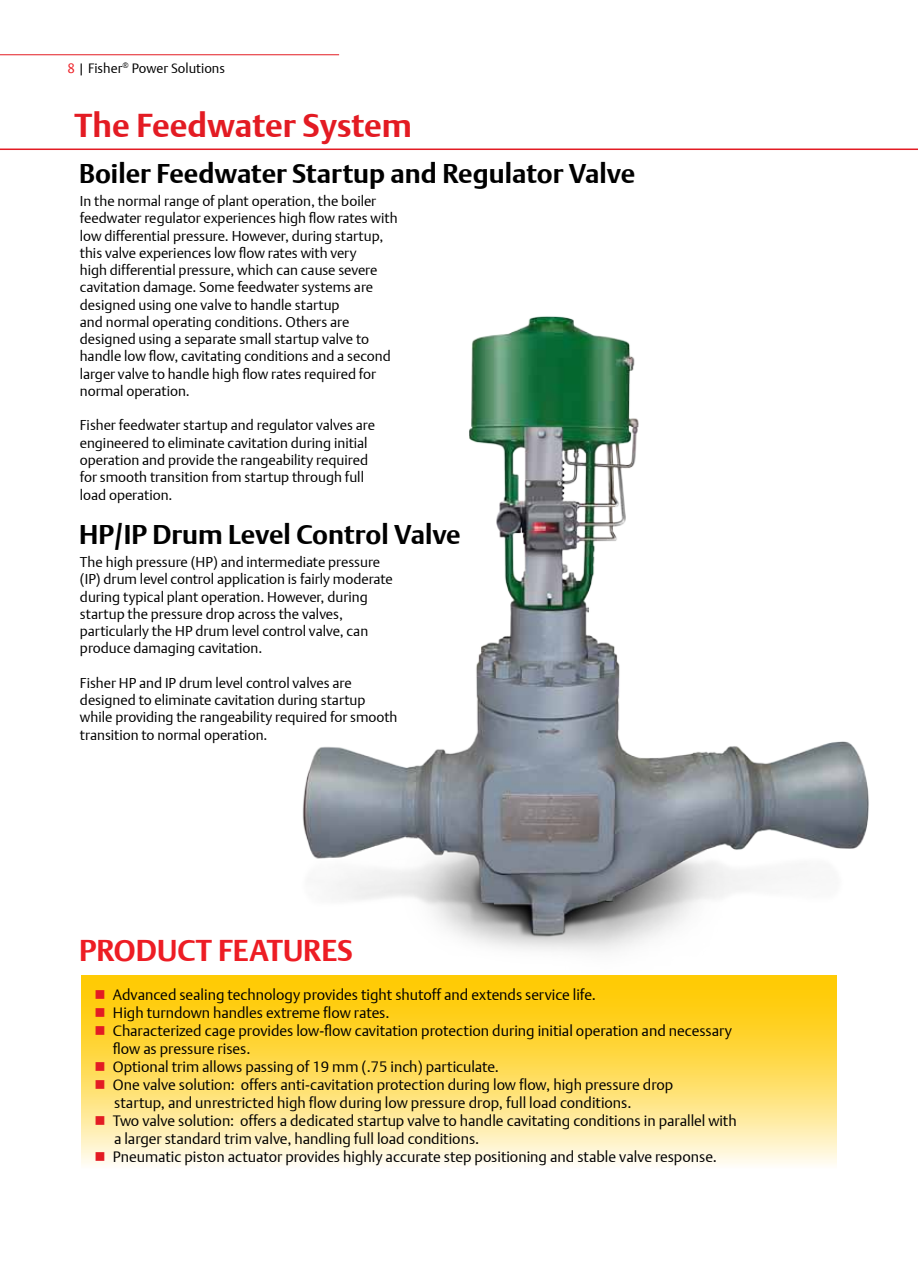
<style>
.page{position:relative;width:918px;height:1263px;background:#fff}
.page>*{position:absolute;margin:0;border:0;box-sizing:border-box;transform-origin:0 0}
.t1{font:700 33px "DTL Argo T";color:#e31b23}
.t2{font:700 30px "DTL Argo T";color:#ed1d24}
.t3{font:700 27px "DTL Argo T";color:#000}
.t4{font:15px/18px "DTL Argo T Light";color:#000}
.t5{font:14.25px/17.2px "DTL Argo T Light";color:#000}
.t6{font:13.5px "DTL Argo T Light";color:#000}
.s1{color:#ed1d24}
.s2{color:#e31b23}
</style>
<div class="page">
<hr style="left:0;top:149px;width:918px;height:1px;background:#e31b23">
<hr style="left:0;top:55px;width:339px;height:1px;background:#e31b23">
<img style="left:302px;top:316px;width:567px;height:636px">
<svg style="left:81px;top:975px;width:756px;height:190px;background:#ffdd61"></svg>
<p class="t6" style="left:68px;top:60px;width:159px"><span class="s1">8</span> | Fisher<sup>®</sup> Power Solutions</p>
<h1 class="t1" style="left:75px;top:106px;width:339px">The Feedwater System</h1>
<h3 class="t3" style="left:79px;top:157px;width:558px">Boiler Feedwater Startup and Regulator Valve</h3>
<p class="t5" style="left:80px;top:192px;width:319px">In the normal range of plant operation, the boiler feedwater regulator experiences high flow rates with low differential pressure. However, during startup, this valve experiences low flow rates with very<br>high differential pressure, which can cause severe cavitation damage. Some feedwater systems are designed using one valve to handle startup<br>and normal operating conditions. Others are designed using a separate small startup valve to handle low flow, cavitating conditions and a second larger valve to handle high flow rates required for normal operation.</p>
<p class="t5" style="left:80px;top:417px;width:297px">Fisher feedwater startup and regulator valves are engineered to eliminate cavitation during initial operation and provide the rangeability required for smooth transition from startup through full load operation.</p>
<h3 class="t3" style="left:79px;top:518px;width:383px">HP/IP Drum Level Control Valve</h3>
<p class="t5" style="left:80px;top:553px;width:315px">The high pressure (HP) and intermediate pressure (IP) drum level control application is fairly moderate during typical plant operation. However, during startup the pressure drop across the valves, particularly the HP drum level control valve, can produce damaging cavitation.</p>
<p class="t5" style="left:80px;top:674px;width:319px">Fisher HP and IP drum level control valves are designed to eliminate cavitation during startup while providing the rangeability required for smooth transition to normal operation.</p>
<h2 class="t2" style="left:79px;top:932px;width:275px">PRODUCT FEATURES</h2>
<p class="t4" style="left:95px;top:986px;width:503px"><span class="s2">■</span> Advanced sealing technology provides tight shutoff and extends service life.</p>
<p class="t4" style="left:95px;top:1004px;width:297px"><span class="s2">■</span> High turndown handles extreme flow rates.</p>
<p class="t4" style="left:113px;top:1022px;width:621px;text-indent:-18px"><span class="s2">■</span> Characterized cage provides low-flow cavitation protection during initial operation and necessary flow as pressure rises.</p>
<p class="t4" style="left:95px;top:1058px;width:406px"><span class="s2">■</span> Optional trim allows passing of 19 mm (.75 inch) particulate.</p>
<p class="t4" style="left:114px;top:1076px;width:561px;text-indent:-20px"><span class="s2">■</span> One valve solution: offers anti-cavitation protection during low flow, high pressure drop startup, and unrestricted high flow during low pressure drop, full load conditions.</p>
<p class="t4" style="left:114px;top:1112px;width:624px;text-indent:-20px"><span class="s2">■</span> Two valve solution: offers a dedicated startup valve to handle cavitating conditions in parallel with a larger standard trim valve, handling full load conditions.</p>
<p class="t4" style="left:95px;top:1148px;width:624px"><span class="s2">■</span> Pneumatic piston actuator provides highly accurate step positioning and stable valve response.</p>
</div>
